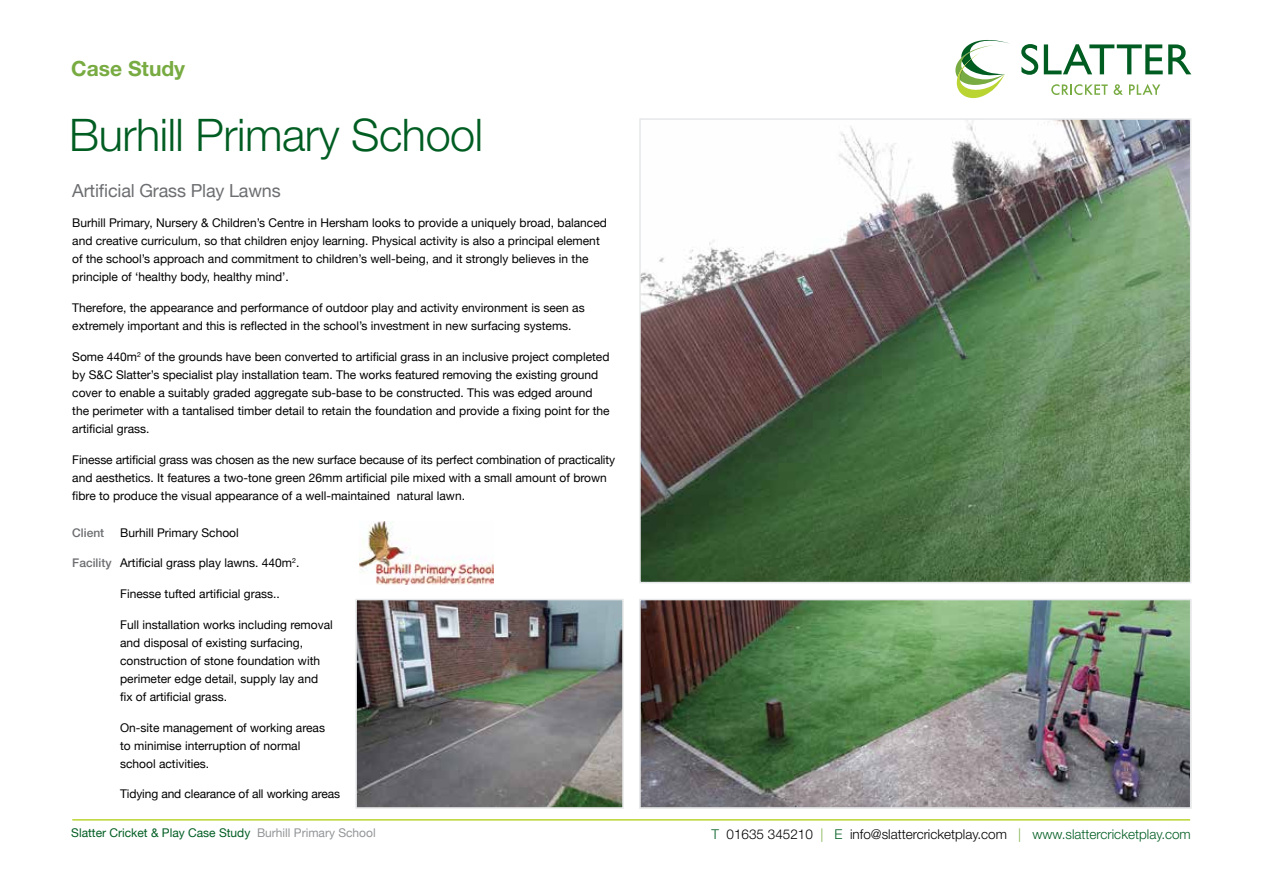
<style>
.page{position:relative;width:1263px;height:893px;background:#fff}
.page>*{position:absolute;margin:0;border:0;box-sizing:border-box;transform-origin:0 0}
.t1{font:300 45px "Helvetica Neue";letter-spacing:-.01em;color:#005d22}
.t2{font:700 21px "Helvetica Neue";color:#78ab41}
.t3{font:18px "Helvetica Neue";letter-spacing:-.01em;color:#6d6e71}
.t4{font:300 13.5px "Helvetica Neue";color:#000}
.t5{font:12px/18px "Helvetica Neue";color:#000}
.t6{font:12px "Helvetica Neue";color:#005d22}
.t7{font:500 12px "Helvetica Neue";color:#6d6e71}
.s1{color:#939598}
.s2{color:#005d22}
.s3{color:#78ab41}
</style>
<div class="page">
<hr style="left:72px;top:819px;width:1118px;height:2px;background:#bad532">
<svg style="left:955px;top:40px;width:54px;height:59px"></svg>
<svg style="left:1021px;top:44px;width:17px;height:31px"></svg>
<svg style="left:1044px;top:44px;width:147px;height:30px"></svg>
<svg style="left:1051px;top:84px;width:57px;height:11px"></svg>
<svg style="left:1114px;top:84px;width:9px;height:11px"></svg>
<svg style="left:1129px;top:84px;width:31px;height:11px"></svg>
<img style="left:359px;top:522px;width:135px;height:63px">
<img style="left:358px;top:602px;width:263px;height:204px">
<div style="left:355px;top:599px;width:269px;height:210px;border:2px solid #e6e7e8"></div>
<img style="left:642px;top:121px;width:546px;height:459px">
<div style="left:639px;top:118px;width:552px;height:465px;border:2px solid #e6e7e8"></div>
<img style="left:642px;top:602px;width:546px;height:204px">
<div style="left:639px;top:599px;width:552px;height:210px;border:2px solid #e6e7e8"></div>
<h2 class="t2" style="left:71px;top:56px;width:115px">Case Study</h2>
<h1 class="t1" style="left:69px;top:108px;width:415px">Burhill Primary School</h1>
<h3 class="t3" style="left:72px;top:177px;width:210px">Artificial Grass Play Lawns</h3>
<p class="t5" style="left:72px;top:215px;width:536px">Burhill Primary, Nursery &amp; Children’s Centre in Hersham looks to provide a uniquely broad, balanced and creative curriculum, so that children enjoy learning. Physical activity is also a principal element of the school’s approach and commitment to children’s well-being, and it strongly believes in the principle of ‘healthy body, healthy mind’.</p>
<p class="t5" style="left:72px;top:299px;width:514px">Therefore, the appearance and performance of outdoor play and activity environment is seen as extremely important and this is reflected in the school’s investment in new surfacing systems.</p>
<p class="t5" style="left:72px;top:348px;width:539px">Some 440m<sup>2</sup> of the grounds have been converted to artificial grass in an inclusive project completed by S&amp;C Slatter’s specialist play installation team. The works featured removing the existing ground cover to enable a suitably graded aggregate sub-base to be constructed. This was edged around the perimeter with a tantalised timber detail to retain the foundation and provide a fixing point for the artificial grass.</p>
<p class="t5" style="left:72px;top:451px;width:544px">Finesse artificial grass was chosen as the new surface because of its perfect combination of practicality and aesthetics. It features a two-tone green 26mm artificial pile mixed with a small amount of brown fibre to produce the visual appearance of a well-maintained natural lawn.</p>
<p class="t7" style="left:72px;top:525px;width:34px">Client</p>
<p class="t7" style="left:72px;top:556px;width:41px">Facility</p>
<p class="t5" style="left:120px;top:524px;width:120px">Burhill Primary School</p>
<p class="t5" style="left:120px;top:555px;width:181px">Artificial grass play lawns. 440m<sup>2</sup>.</p>
<p class="t5" style="left:120px;top:585px;width:161px">Finesse tufted artificial grass..</p>
<p class="t5" style="left:120px;top:616px;width:214px">Full installation works including removal and disposal of existing surfacing, construction of stone foundation with perimeter edge detail, supply lay and fix of artificial grass.</p>
<p class="t5" style="left:120px;top:719px;width:206px">On-site management of working areas to minimise interruption of normal school activities.</p>
<p class="t5" style="left:120px;top:786px;width:221px">Tidying and clearance of all working areas</p>
<p class="t6" style="left:71px;top:824px;width:306px">Slatter Cricket &amp; Play Case Study <span class="s1">Burhill Primary School</span></p>
<p class="t4" style="left:711px;top:825px;width:481px"><span class="s2">T</span> 01635 345210 <span class="s3">|</span> <span class="s2">E</span> info@slattercricketplay.com <span class="s3">|</span> <span class="s2">www.slattercricketplay.com</span></p>
</div>
